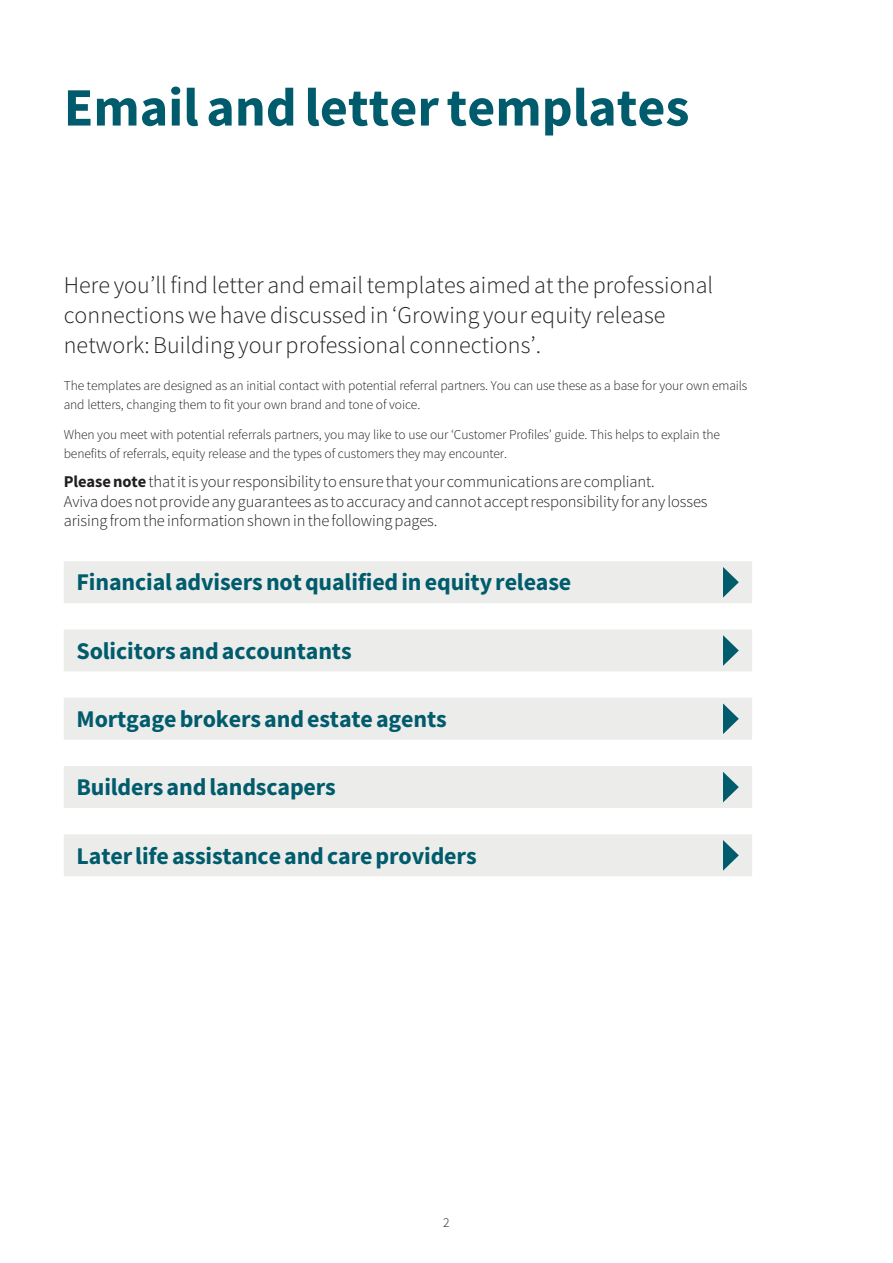
<style>
.page{position:relative;width:893px;height:1263px;background:#fff}
.page>*{position:absolute;margin:0;border:0;box-sizing:border-box;transform-origin:0 0}
.t1{font:700 54px "Source Sans Pro";color:#005c6c}
.t2{font:300 24px/30px "Source Sans Pro";letter-spacing:.005em;color:#231f20}
.t3{font:700 24px "Source Sans Pro";letter-spacing:-.005em;color:#005c6c}
.t4{font:300 16.5px/19.5px "Source Sans Pro";letter-spacing:-.005em;color:#231f20}
.t5{font:300 13.5px/19.5px "Source Sans Pro";letter-spacing:-.01em;color:#231f20}
.s1{font-weight:700}
</style>
<div class="page">
<div style="left:64px;top:561px;width:688px;height:42px;background:#ececeb"></div>
<div style="left:64px;top:629px;width:688px;height:42px;background:#ececeb"></div>
<div style="left:64px;top:698px;width:688px;height:42px;background:#ececeb"></div>
<div style="left:64px;top:766px;width:688px;height:42px;background:#ececeb"></div>
<div style="left:64px;top:834px;width:688px;height:42px;background:#ececeb"></div>
<svg style="left:723px;top:567px;width:16px;height:31px"></svg>
<svg style="left:723px;top:635px;width:16px;height:31px"></svg>
<svg style="left:723px;top:703px;width:16px;height:31px"></svg>
<svg style="left:723px;top:772px;width:16px;height:30px"></svg>
<svg style="left:723px;top:840px;width:16px;height:31px"></svg>
<h1 class="t1" style="left:64px;top:71px;width:627px">Email and letter templates</h1>
<h2 class="t2" style="left:64px;top:270px;width:651px">Here you’ll find letter and email templates aimed at the professional connections we have discussed in ‘Growing your equity release network: Building your professional connections’.</h2>
<p class="t5" style="left:64px;top:376px;width:685px">The templates are designed as an initial contact with potential referral partners. You can use these as a base for your own emails and letters, changing them to fit your own brand and tone of voice.</p>
<p class="t5" style="left:64px;top:424px;width:658px">When you meet with potential referrals partners, you may like to use our ‘Customer Profiles’ guide. This helps to explain the benefits of referrals, equity release and the types of customers they may encounter.</p>
<p class="t4" style="left:64px;top:472px;width:645px"><span class="s1">Please note</span> that it is your responsibility to ensure that your communications are compliant.<br>Aviva does not provide any guarantees as to accuracy and cannot accept responsibility for any losses arising from the information shown in the following pages.</p>
<h2 class="t3" style="left:77px;top:566px;width:496px">Financial advisers not qualified in equity release</h2>
<h2 class="t3" style="left:77px;top:634px;width:277px">Solicitors and accountants</h2>
<h2 class="t3" style="left:77px;top:703px;width:372px">Mortgage brokers and estate agents</h2>
<h2 class="t3" style="left:77px;top:771px;width:261px">Builders and landscapers</h2>
<h2 class="t3" style="left:77px;top:839px;width:402px">Later life assistance and care providers</h2>
<p class="t5" style="left:443px;top:1213px;width:8px">2</p>
</div>
